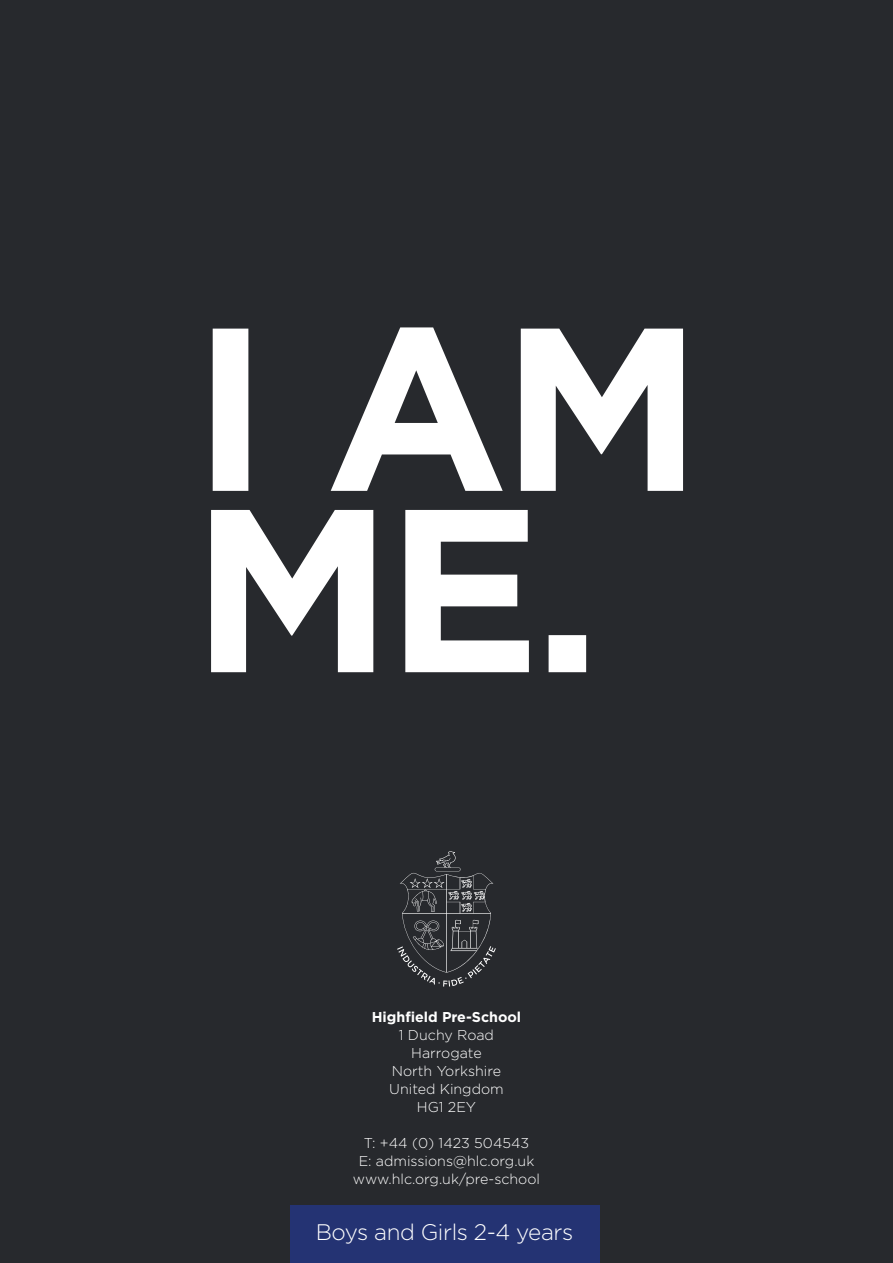
<style>
.page{position:relative;width:893px;height:1263px;background:#27292d}
.page>*{position:absolute;margin:0;border:0;box-sizing:border-box;transform-origin:0 0}
.t1{font:300 22.5px "Gotham";letter-spacing:-.02em;color:#fff}
.t2{font:300 14.25px/18px "Gotham";color:#fff;text-align:center}
.t3{font:700 14.25px "Gotham";color:#fff}
</style>
<div class="page">
<svg style="left:397px;top:851px;width:99px;height:135px"></svg>
<svg style="left:211px;top:510px;width:375px;height:162px;fill:#fff"></svg>
<svg style="left:213px;top:327px;width:470px;height:164px"></svg>
<div style="left:290px;top:1205px;width:309px;height:58px;background:#243373"></div>
<p class="t3" style="left:372px;top:1007px;width:151px">Highfield Pre-School</p>
<p class="t2" style="left:389px;top:1026px;width:116px">1 Duchy Road<br>Harrogate<br>North Yorkshire<br>United Kingdom<br>HG1 2EY</p>
<p class="t2" style="left:353px;top:1134px;width:189px">T: +44 (0) 1423 504543<br>E: admissions@hlc.org.uk www.hlc.org.uk/pre-school</p>
<h1 class="t1" style="left:316px;top:1218px;width:259px">Boys and Girls 2-4 years</h1>
</div>
